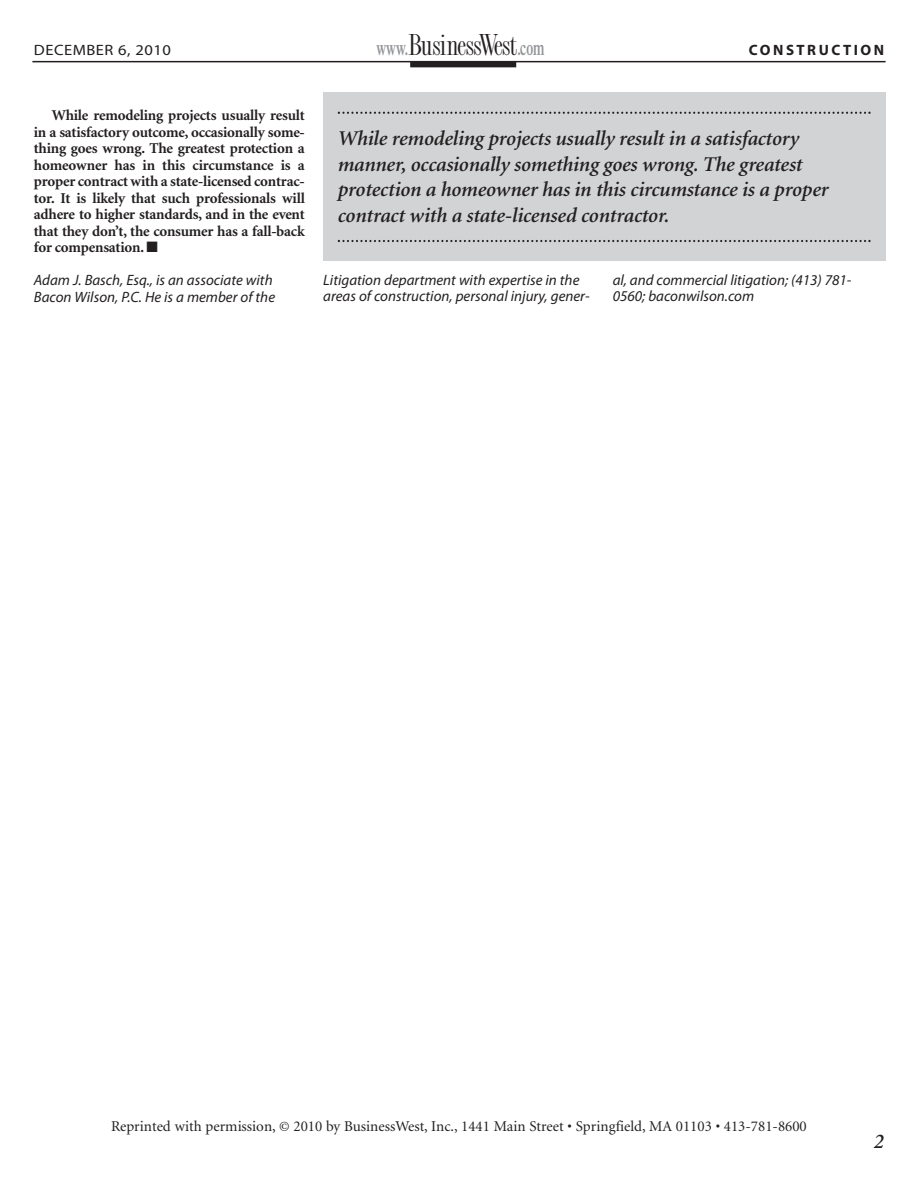
<style>
.page{position:relative;width:918px;height:1188px;background:#fff}
.page>*{position:absolute;margin:0;border:0;box-sizing:border-box;transform-origin:0 0}
.t1{font:31.5px "Fashion Compressed Plain";letter-spacing:-.035em;color:#231f20}
.t2{font:italic 600 21px/25.5px "Minion";letter-spacing:-.01em;color:#231f20}
.t3{font:700 15px/16.5px "Minion";letter-spacing:-.015em;color:#231f20;text-align:justify}
.t4{font:italic 15px/16.5px "Myriad Pro";color:#231f20}
.t5{font:15px "Minion";color:#231f20}
.t6{font:15px "Myriad Pro";letter-spacing:.03em;color:#231f20;scale:1.1 1}
.t7{font:700 15px "Myriad Pro";letter-spacing:.165em;color:#231f20}
.s1{font-family:"Times";font-weight:600;font-size:21px;color:#939598}
</style>
<div class="page">
<hr style="left:32px;top:61px;width:854px;height:1px;background:#231f20">
<div style="left:410px;top:61px;width:106px;height:6px;background:#231f20"></div>
<div style="left:323px;top:92px;width:563px;height:169px;background:#d1d3d4"></div>
<svg style="left:338px;top:112px;width:533px;height:2px"></svg>
<svg style="left:338px;top:240px;width:533px;height:2px"></svg>
<p class="t6" style="left:34px;top:44px;width:126px">DECEMBER 6, 2010</p>
<h1 class="t1" style="left:376px;top:32px;width:170px"><span class="s1">www.</span>BusinessWest<span class="s1">.com</span></h1>
<p class="t7" style="left:749px;top:44px;width:137px">CONSTRUCTION</p>
<p class="t3" style="left:34px;top:108px;width:272px;text-indent:18px">While remodeling projects usually result in a satisfactory outcome, occasionally some&shy;thing goes wrong. The greatest protection a homeowner has in this circumstance is a proper contract with a state-licensed contrac&shy;tor. It is likely that such professionals will adhere to higher standards, and in the event that they don’t, the consumer has a fall-back for compensation. ■</p>
<p class="t4" style="left:34px;top:273px;width:243px">Adam J. Basch, Esq., is an associate with<br>Bacon Wilson, P.C. He is a member of the</p>
<p class="t4" style="left:323px;top:273px;width:268px">Litigation department with expertise in the areas of construction, personal injury, gener-</p>
<p class="t4" style="left:613px;top:273px;width:240px">al, and commercial litigation; (413) 781-<br>0560; baconwilson.com</p>
<h2 class="t2" style="left:338px;top:128px;width:492px">While remodeling projects usually result in a satisfactory manner, occasionally something goes wrong. The greatest protection a homeowner has in this circumstance is a proper contract with a state-licensed contractor.</h2>
<p class="t5" style="left:111px;top:1121px;width:697px">Reprinted with permission, © 2010 by BusinessWest, Inc., 1441 Main Street • Springfield, MA 01103 • 413-781-8600</p>
<h2 class="t2" style="left:874px;top:1130px;width:12px">2</h2>
</div>
